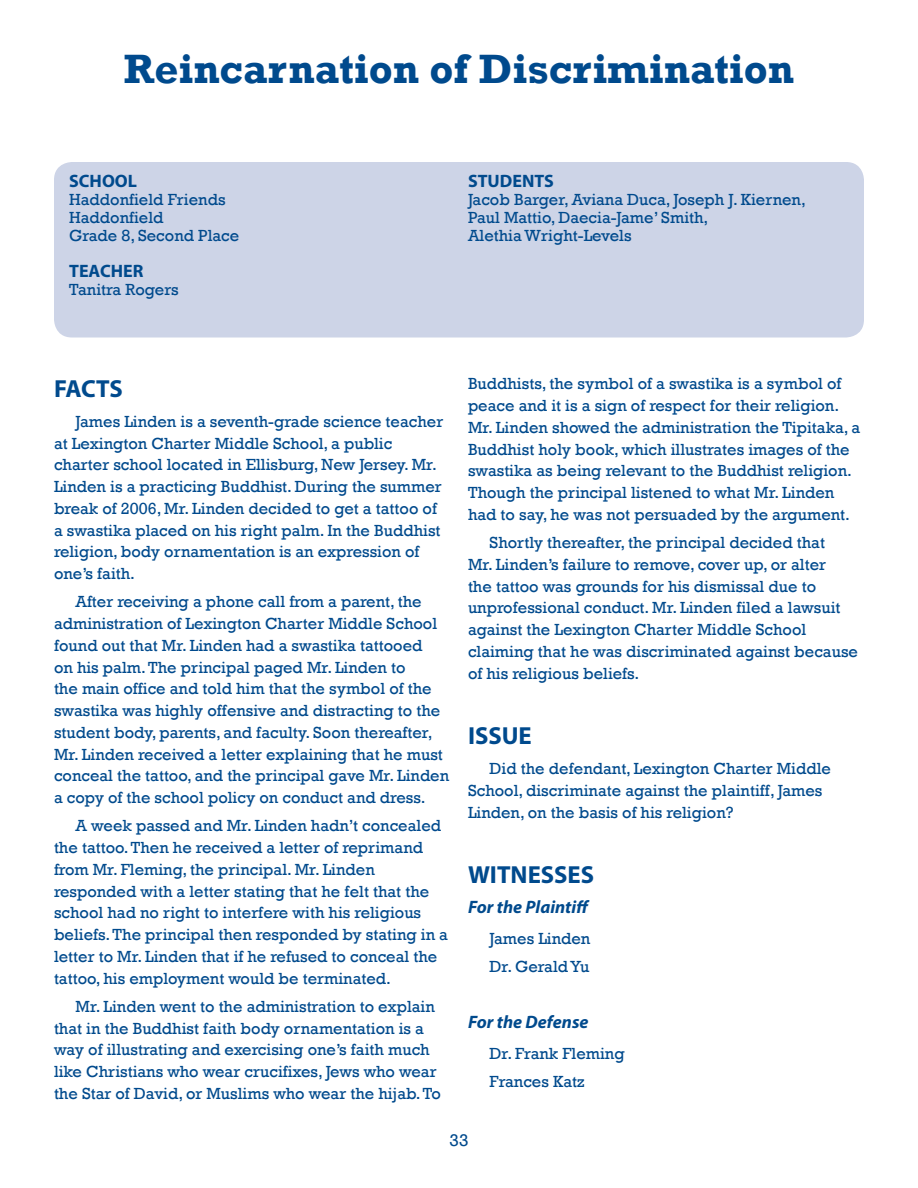
<style>
.page{position:relative;width:918px;height:1188px;background:#fff}
.page>*{position:absolute;margin:0;border:0;box-sizing:border-box;transform-origin:0 0}
.t1{font:700 42px "Rockwell";color:#004a8d}
.Headings{font:700 24.75px "Myriad Pro";color:#004a8d}
.subtitle_italic{font:italic 700 18px "Myriad Pro";color:#004a8d}
.School_Teacher_Stude{font:700 18px "Myriad Pro";color:#004a8d}
.t2{font:17.25px "Rockwell";color:#004a8d}
.body_copy{font:16.5px/21.8px "Rockwell";color:#004a8d}
.School_body{font:16.5px/18px "Rockwell";color:#004a8d}
</style>
<div class="page">
<div style="left:54px;top:162px;width:810px;height:176px;background:#cdd4e7;border-radius:18px"></div>
<p class="t1" style="left:124px;top:43px;width:672px">Reincarnation of Discrimination</p>
<p class="School_Teacher_Stude" style="left:69px;top:169px;width:69px">SCHOOL</p>
<p class="School_body" style="left:69px;top:191px;width:158px">Haddonfield Friends</p>
<p class="School_body" style="left:69px;top:209px;width:96px">Haddonfield</p>
<p class="School_body" style="left:69px;top:227px;width:172px">Grade 8, Second Place</p>
<p class="School_Teacher_Stude" style="left:69px;top:259px;width:76px">TEACHER</p>
<p class="School_body" style="left:69px;top:281px;width:111px">Tanitra Rogers</p>
<p class="School_Teacher_Stude" style="left:468px;top:170px;width:87px">STUDENTS</p>
<p class="School_body" style="left:468px;top:191px;width:339px">Jacob Barger, Aviana Duca, Joseph J. Kiernen,<br>Paul Mattio, Daecia-Jame’ Smith,<br>Alethia Wright-Levels</p>
<p class="Headings" style="left:54px;top:372px;width:70px">FACTS</p>
<p class="body_copy" style="left:54px;top:411px;width:391px;text-indent:22px">James Linden is a seventh-grade science teacher at Lexington Charter Middle School, a public charter school located in Ellisburg, New Jersey. Mr.<br>Linden is a practicing Buddhist. During the summer break of 2006, Mr. Linden decided to get a tattoo of a swastika placed on his right palm. In the Buddhist religion, body ornamentation is an expression of one’s faith.</p>
<p class="body_copy" style="left:54px;top:591px;width:397px;text-indent:22px">After receiving a phone call from a parent, the administration of Lexington Charter Middle School found out that Mr. Linden had a swastika tattooed<br>on his palm.The principal paged Mr. Linden to<br>the main office and told him that the symbol of the swastika was highly offensive and distracting to the student body, parents, and faculty. Soon thereafter, Mr. Linden received a letter explaining that he must conceal the tattoo, and the principal gave Mr. Linden a copy of the school policy on conduct and dress.</p>
<p class="body_copy" style="left:54px;top:815px;width:396px;text-indent:22px">A week passed and Mr. Linden hadn’t concealed the tattoo.Then he received a letter of reprimand from Mr. Fleming, the principal. Mr. Linden responded with a letter stating that he felt that the school had no right to interfere with his religious beliefs.The principal then responded by stating in a letter to Mr. Linden that if he refused to conceal the tattoo, his employment would be terminated.</p>
<p class="body_copy" style="left:54px;top:996px;width:388px;text-indent:22px">Mr. Linden went to the administration to explain that in the Buddhist faith body ornamentation is a way of illustrating and exercising one’s faith much like Christians who wear crucifixes, Jews who wear the Star of David, or Muslims who wear the hijab.To</p>
<p class="body_copy" style="left:468px;top:373px;width:394px">Buddhists, the symbol of a swastika is a symbol of peace and it is a sign of respect for their religion.<br>Mr. Linden showed the administration the Tipitaka, a Buddhist holy book, which illustrates images of the swastika as being relevant to the Buddhist religion.<br>Though the principal listened to what Mr. Linden had to say, he was not persuaded by the argument.</p>
<p class="body_copy" style="left:468px;top:532px;width:392px;text-indent:22px">Shortly thereafter, the principal decided that<br>Mr. Linden’s failure to remove, cover up, or alter<br>the tattoo was grounds for his dismissal due to unprofessional conduct. Mr. Linden filed a lawsuit against the Lexington Charter Middle School claiming that he was discriminated against because of his religious beliefs.</p>
<p class="Headings" style="left:468px;top:719px;width:65px">ISSUE</p>
<p class="body_copy" style="left:468px;top:758px;width:365px;text-indent:22px">Did the defendant, Lexington Charter Middle<br>School, discriminate against the plaintiff, James<br>Linden, on the basis of his religion?</p>
<p class="Headings" style="left:468px;top:858px;width:128px">WITNESSES</p>
<p class="subtitle_italic" style="left:468px;top:895px;width:123px">For the Plaintiff</p>
<p class="body_copy" style="left:490px;top:927px;width:102px">James Linden</p>
<p class="body_copy" style="left:490px;top:956px;width:101px">Dr. GeraldYu</p>
<p class="subtitle_italic" style="left:468px;top:1010px;width:122px">For the Defense</p>
<p class="body_copy" style="left:490px;top:1042px;width:137px">Dr. Frank Fleming</p>
<p class="body_copy" style="left:490px;top:1071px;width:96px">Frances Katz</p>
<p class="t2" style="left:450px;top:1130px;width:20px">33</p>
</div>
